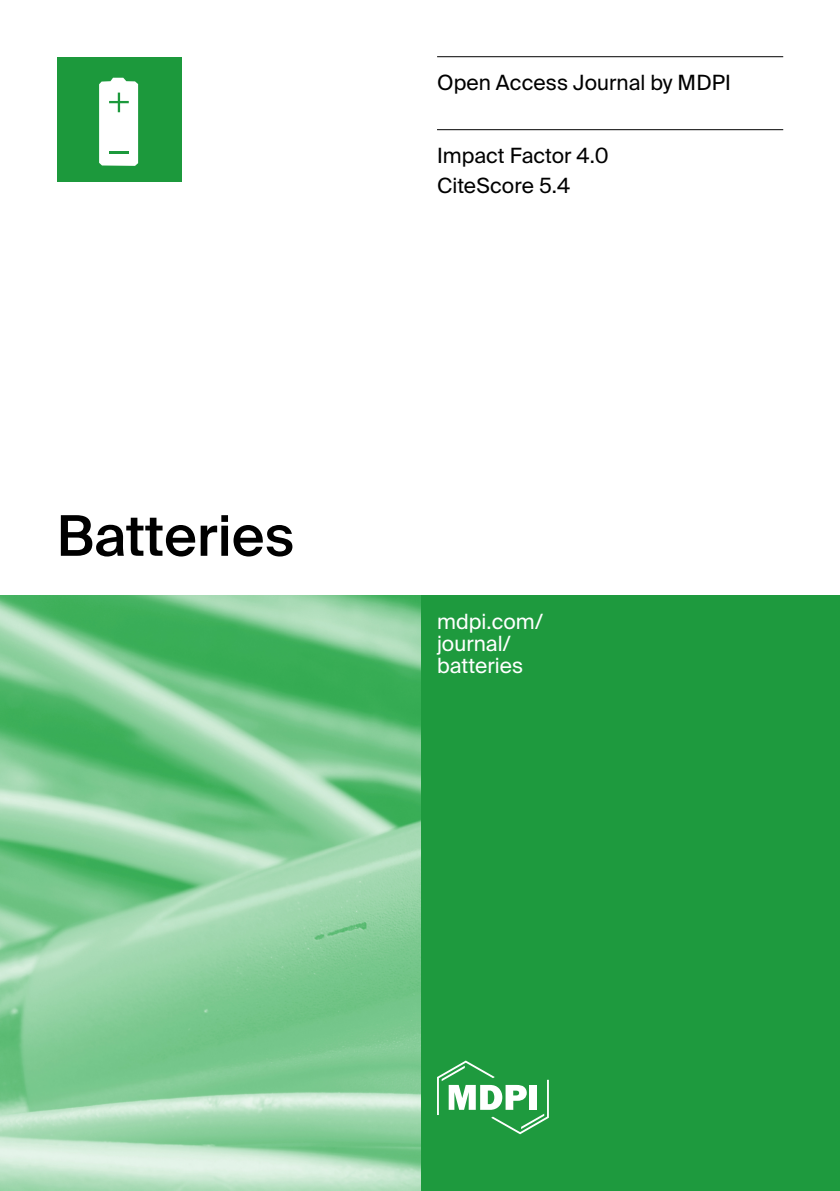
<style>
.page{position:relative;width:840px;height:1191px;background:#fff}
.page>*{position:absolute;margin:0;border:0;box-sizing:border-box;transform-origin:0 0}
.t1{font:500 56px "Suisse Intl";color:#000}
.t2{font:21px/30px "Suisse Intl";color:#000}
.t3{font:21px/22px "Suisse Intl";color:#fff}
</style>
<div class="page">
<div style="left:420px;top:595px;width:419px;height:596px;background:#1e9a3e"></div>
<img style="left:1px;top:595px;width:419px;height:596px">
<div style="left:57px;top:57px;width:124px;height:124px;background:#1c993c"></div>
<svg style="left:99px;top:78px;width:39px;height:88px;background:#eff8f1"></svg>
<hr style="left:109px;top:151px;width:20px;height:2px;background:#1c993c">
<svg style="left:437px;top:1060px;width:111px;height:74px"></svg>
<hr style="left:437px;top:56px;width:345px;height:1px;background:#000">
<hr style="left:0;top:595px;width:1px;height:596px;background:#f4f6f3">
<hr style="left:437px;top:129px;width:345px;height:1px;background:#000">
<h1 class="t1" style="left:57px;top:504px;width:239px">Batteries</h1>
<p class="t2" style="left:437px;top:68px;width:295px">Open Access Journal by MDPI</p>
<p class="t2" style="left:437px;top:141px;width:173px">Impact Factor 4.0<br>CiteScore 5.4</p>
<p class="t3" style="left:437px;top:610px;width:108px">mdpi.com/ journal/ batteries</p>
</div>
